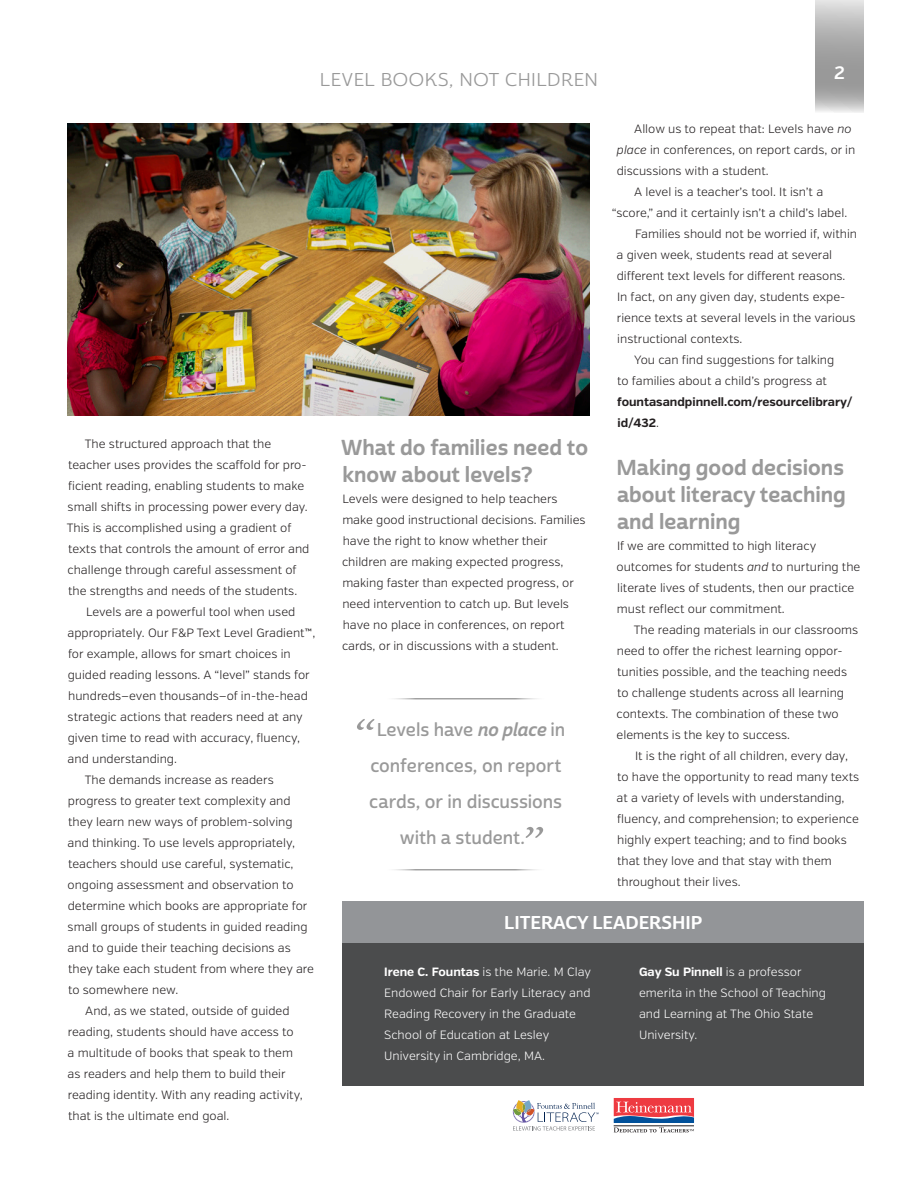
<style>
.page{position:relative;width:918px;height:1188px;background:#fff}
.page>*{position:absolute;margin:0;border:0;box-sizing:border-box;transform-origin:0 0}
.VIP_quote_-_GRAY{font:italic 54px "Dante MT Std";color:#999}
.ARTICLE_A-Head{font:21px/27px "Cabrito Sans Nor Bol";color:#999}
.VIP_quote_-_GRAY-2{font:18px/36px "Cabrito Sans Nor Dem";letter-spacing:-.005em;color:#999;text-align:center}
.t1{font:expanded 18px "Cabrito Sans";letter-spacing:-.005em;color:#999}
.ARTICLE_A-Head-2{font:18px "Cabrito Sans Nor Bol";color:#fff}
.t2{font:600 18px "Verb";color:#fff}
.ARTICLE_text_1st_lin{font:300 12px/21px "Verb";color:#231f20}
.ARTICLE_text_no_inde{font:300 12px/21px "Verb";color:#231f20}
.ARTICLE_text_1st_lin-2{font:300 12px/21px "Verb";color:#fff}
.s1{font-weight:500}
.s2{font-family:"Cabrito Sans Nor Bol It"}
.s3{font-style:italic}
.s4{font-weight:700}
</style>
<div class="page">
<hr style="left:384px;top:698px;width:164px;height:2px;background:#999">
<hr style="left:384px;top:869px;width:164px;height:2px;background:#999">
<img style="left:68px;top:123px;width:522px;height:293px">
<svg style="left:513px;top:1100px;width:86px;height:31px"></svg>
<svg style="left:614px;top:1098px;width:80px;height:34px"></svg>
<div style="left:342px;top:916px;width:522px;height:169px;background:#4b4c4d"></div>
<div style="left:342px;top:901px;width:522px;height:41px;background:#939598"></div>
<svg style="left:815px;top:0;width:49px;height:112px;background:#b2b2b2"></svg>
<h3 class="t1" style="left:320px;top:69px;width:280px">LEVEL BOOKS, NOT CHILDREN</h3>
<h3 class="t2" style="left:834px;top:62px;width:12px">2</h3>
<p class="ARTICLE_text_1st_lin" style="left:67px;top:434px;width:244px;text-indent:18px">The structured approach that the teacher uses provides the scaffold for pro&shy;ficient reading, enabling students to make small shifts in processing power every day.<br>This is accomplished using a gradient of texts that controls the amount of error and challenge through careful assessment of the strengths and needs of the students.</p>
<p class="ARTICLE_text_1st_lin" style="left:68px;top:602px;width:249px;text-indent:18px">Levels are a powerful tool when used appropriately. Our F&amp;P Text Level Gradient<span class="s1">™</span>, for example, allows for smart choices in guided reading lessons. A “level” stands for hundreds—even thousands—of in-the-head strategic actions that readers need at any given time to read with accuracy, fluency, and understanding.</p>
<p class="ARTICLE_text_1st_lin" style="left:68px;top:770px;width:248px;text-indent:17px">The demands increase as readers progress to greater text complexity and they learn new ways of problem-solving and thinking. To use levels appropriately, teachers should use careful, systematic, ongoing assessment and observation to determine which books are appropriate for small groups of students in guided reading and to guide their teaching decisions as they take each student from where they are to somewhere new.</p>
<p class="ARTICLE_text_1st_lin" style="left:68px;top:1001px;width:237px;text-indent:18px">And, as we stated, outside of guided reading, students should have access to a multitude of books that speak to them as readers and help them to build their reading identity. With any reading activity, that is the ultimate end goal.</p>
<p class="ARTICLE_A-Head" style="left:341px;top:434px;width:248px">What do families need to know about levels?</p>
<p class="ARTICLE_text_no_inde" style="left:342px;top:488px;width:245px">Levels were designed to help teachers make good instructional decisions. Families have the right to know whether their children are making expected progress, making faster than expected progress, or need intervention to catch up. But levels have no place in conferences, on report cards, or in discussions with a student.</p>
<p class="VIP_quote_-_GRAY" style="left:352px;top:707px;width:25px">“</p>
<p class="VIP_quote_-_GRAY-2" style="left:369px;top:712px;width:197px">Levels have <span class="s2">no place</span> in conferences, on report cards, or in discussions with a student.</p>
<p class="VIP_quote_-_GRAY" style="left:520px;top:815px;width:25px">”</p>
<p class="ARTICLE_text_1st_lin" style="left:617px;top:118px;width:240px;text-indent:18px">Allow us to repeat that: Levels have <span class="s3">no place</span> in conferences, on report cards, or in discussions with a student.</p>
<p class="ARTICLE_text_1st_lin" style="left:612px;top:181px;width:237px;text-align:center">A level is a teacher’s tool. It isn’t a<br>“score,” and it certainly isn’t a child’s label.</p>
<p class="ARTICLE_text_1st_lin" style="left:617px;top:223px;width:242px;text-indent:18px">Families should not be worried if, within a given week, students read at several different text levels for different reasons.<br>In fact, on any given day, students expe&shy;rience texts at several levels in the various instructional contexts.</p>
<p class="ARTICLE_text_1st_lin" style="left:617px;top:349px;width:237px;text-indent:17px">You can find suggestions for talking<br>to families about a child’s progress at <span class="s4">fountasandpinnell.com/resourcelibrary/ id/432</span>.</p>
<p class="ARTICLE_A-Head" style="left:617px;top:454px;width:231px;text-align:justify">Making good decisions about literacy teaching and learning</p>
<p class="ARTICLE_text_no_inde" style="left:617px;top:535px;width:245px">If we are committed to high literacy outcomes for students <span class="s3">and</span> to nurturing the literate lives of students, then our practice must reflect our commitment.</p>
<p class="ARTICLE_text_1st_lin" style="left:617px;top:619px;width:243px;text-indent:17px">The reading materials in our classrooms need to offer the richest learning oppor&shy;tunities possible, and the teaching needs to challenge students across all learning contexts. The combination of these two elements is the key to success.</p>
<p class="ARTICLE_text_1st_lin" style="left:617px;top:745px;width:244px;text-indent:18px">It is the right of all children, every day, to have the opportunity to read many texts at a variety of levels with understanding, fluency, and comprehension; to experience highly expert teaching; and to find books that they love and that stay with them throughout their lives.</p>
<p class="ARTICLE_A-Head-2" style="left:504px;top:911px;width:200px">LITERACY LEADERSHIP</p>
<p class="ARTICLE_text_1st_lin-2" style="left:384px;top:961px;width:208px"><span class="s4">Irene C. Fountas</span> is the Marie. M Clay<br>Endowed Chair for Early Literacy and<br>Reading Recovery in the Graduate<br>School of Education at Lesley<br>University in Cambridge, MA.</p>
<p class="ARTICLE_text_1st_lin-2" style="left:639px;top:961px;width:188px"><span class="s4">Gay Su Pinnell</span> is a professor emerita in the School of Teaching and Learning at The Ohio State<br>University.</p>
</div>
